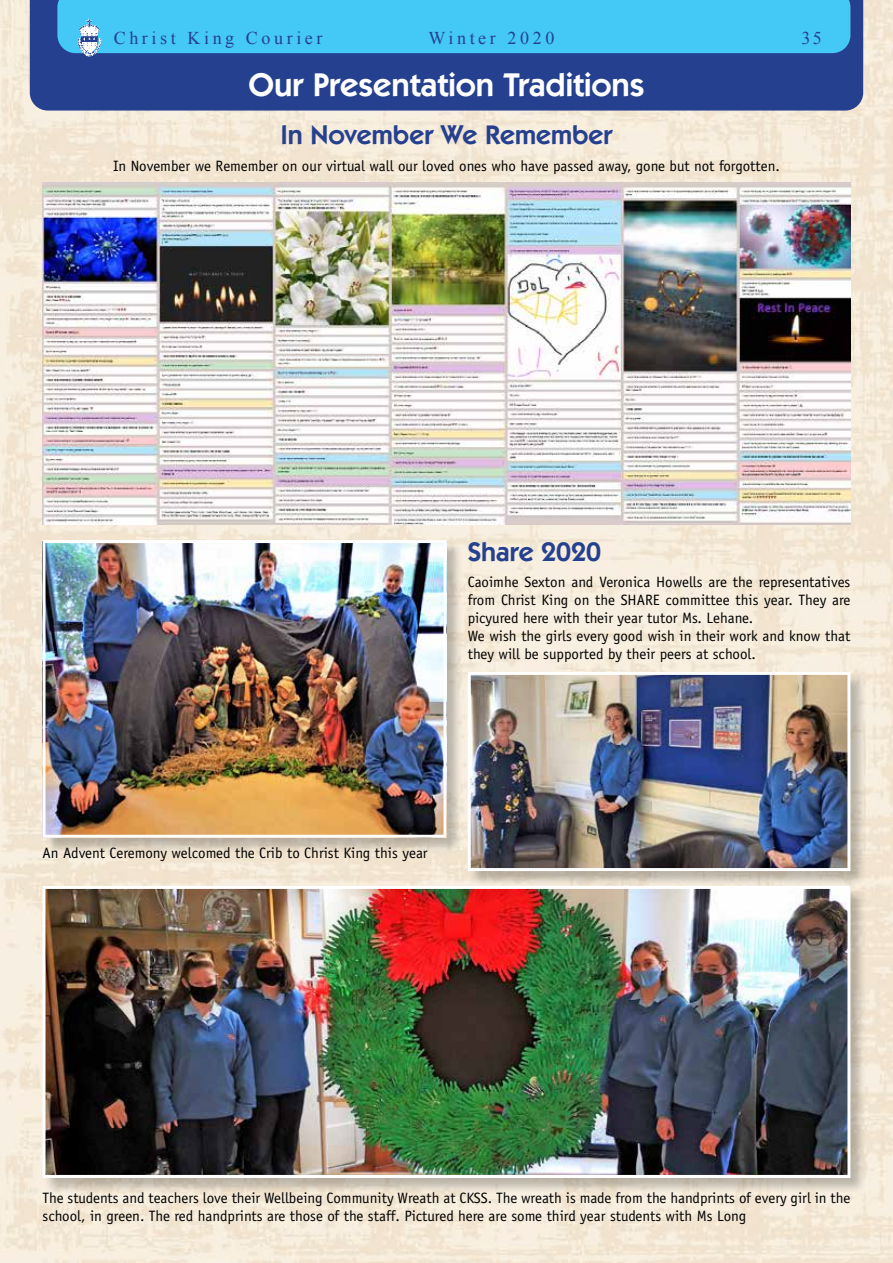
<style>
.page{position:relative;width:893px;height:1263px;background:#fff}
.page>*{position:absolute;margin:0;border:0;box-sizing:border-box;transform-origin:0 0}
.t1{font:600 33px "Itc Kabel";color:#fff}
.t2{font:600 27px "Itc Kabel";color:#25408f}
.t3{font:18px "Times New Roman";letter-spacing:.2em;color:#25408f}
.t4{font:15px/18px "Officina Sans";color:#000}
</style>
<div class="page">
<img style="left:0;top:0;width:893px;height:1263px">
<img style="left:43px;top:183px;width:807px;height:342px">
<div style="left:43px;top:540px;width:420px;height:315px;background:#000;opacity:.25"></div>
<img style="left:47px;top:544px;width:395px;height:290px">
<div style="left:43px;top:540px;width:403px;height:298px;border:3px solid #fff"></div>
<div style="left:30px;top:0;width:833px;height:111px;background:#25408f"></div>
<div style="left:57px;top:0;width:793px;height:53px;background:#44c8f5"></div>
<img style="left:77px;top:19px;width:25px;height:38px">
<div style="left:468px;top:672px;width:399px;height:216px;background:#000;opacity:.25"></div>
<img style="left:472px;top:676px;width:374px;height:191px">
<div style="left:468px;top:672px;width:382px;height:199px;border:3px solid #fff"></div>
<div style="left:43px;top:886px;width:824px;height:308px;background:#000;opacity:.25"></div>
<img style="left:47px;top:890px;width:799px;height:284px">
<div style="left:43px;top:886px;width:807px;height:292px;border:3px solid #fff"></div>
<p class="t3" style="left:114px;top:26px;width:210px">Christ King Courier</p>
<p class="t3" style="left:429px;top:26px;width:127px">Winter 2020</p>
<p class="t3" style="left:802px;top:26px;width:22px">35</p>
<h1 class="t1" style="left:248px;top:65px;width:398px">Our Presentation Traditions</h1>
<h2 class="t2" style="left:280px;top:119px;width:334px">In November We Remember</h2>
<p class="t4" style="left:113px;top:157px;width:668px">In November we Remember on our virtual wall our loved ones who have passed away, gone but not forgotten.</p>
<h2 class="t2" style="left:468px;top:536px;width:135px">Share 2020</h2>
<p class="t4" style="left:468px;top:573px;width:384px">Caoimhe Sexton and Veronica Howells are the representatives from Christ King on the SHARE committee this year. They are picyured here with their year tutor Ms. Lehane.<br>We wish the girls every good wish in their work and know that they will be supported by their peers at school.</p>
<p class="t4" style="left:43px;top:843px;width:387px">An Advent Ceremony welcomed the Crib to Christ King this year</p>
<p class="t4" style="left:43px;top:1188px;width:809px">The students and teachers love their Wellbeing Community Wreath at CKSS. The wreath is made from the handprints of every girl in the school, in green. The red handprints are those of the staff. Pictured here are some third year students with Ms Long</p>
</div>
